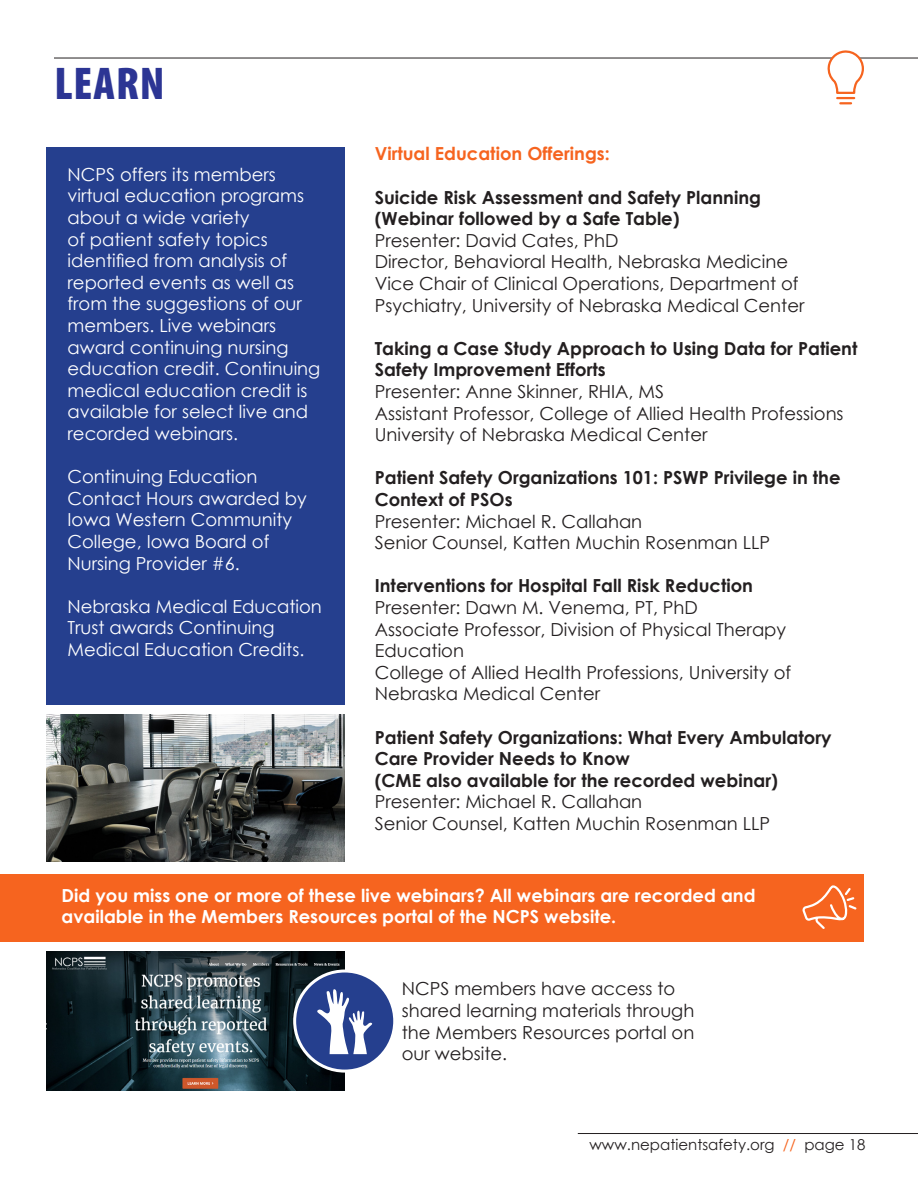
<style>
.page{position:relative;width:918px;height:1188px;background:#fff}
.page>*{position:absolute;margin:0;border:0;box-sizing:border-box;transform-origin:0 0}
.t1{font:900 condensed 46.05px "Myriad Pro";letter-spacing:.02em;color:#2c3594}
.t2{font:18px/21.6px "Century Gothic";color:#231f20}
.t3{font:18px/21.6px "Century Gothic";color:#fff}
.t4{font:700 18px/21.6px "Century Gothic";color:#231f20}
.t5{font:700 18px/21.6px "Century Gothic";color:#fff}
.t6{font:700 18px "Century Gothic";color:#f6641f}
.t7{font:15px "Century Gothic";color:#231f20}
.s1{color:#f6641f}
</style>
<div class="page">
<hr style="left:54px;top:58px;width:864px;height:1px;background:#231f20">
<hr style="left:578px;top:1133px;width:340px;height:1px;background:#231f20">
<div style="left:46px;top:147px;width:299px;height:557px;background:#253f8e"></div>
<div style="left:0;top:874px;width:864px;height:68px;background:#f6641f"></div>
<svg style="left:827px;top:50px;width:38px;height:55px"></svg>
<svg style="left:802px;top:885px;width:55px;height:44px"></svg>
<img style="left:46px;top:714px;width:299px;height:147px">
<img style="left:46px;top:952px;width:299px;height:138px">
<div style="left:295px;top:971px;width:100px;height:100px;background:#253f8e;border-radius:50%"></div>
<div style="left:293px;top:970px;width:103px;height:103px;border:3px solid #fff;border-radius:50%"></div>
<svg style="left:317px;top:989px;width:56px;height:65px"></svg>
<p class="t1" style="left:54px;top:54px;width:112px">LEARN</p>
<p class="t3" style="left:68px;top:163px;width:254px">NCPS offers its members virtual education programs about a wide variety<br>of patient safety topics identified from analysis of reported events as well as from the suggestions of our members. Live webinars award continuing nursing education credit. Continuing medical education credit is available for select live and recorded webinars.</p>
<p class="t3" style="left:68px;top:466px;width:241px">Continuing Education<br>Contact Hours awarded by<br>Iowa Western Community<br>College, Iowa Board of<br>Nursing Provider #6.</p>
<p class="t3" style="left:68px;top:595px;width:256px">Nebraska Medical Education<br>Trust awards Continuing<br>Medical Education Credits.</p>
<p class="t6" style="left:375px;top:140px;width:237px">Virtual Education Offerings:</p>
<p class="t4" style="left:375px;top:185px;width:388px">Suicide Risk Assessment and Safety Planning</p>
<p class="t4" style="left:375px;top:207px;width:306px">(Webinar followed by a Safe Table)</p>
<p class="t2" style="left:375px;top:229px;width:245px">Presenter: David Cates, PhD</p>
<p class="t2" style="left:375px;top:251px;width:415px">Director, Behavioral Health, Nebraska Medicine</p>
<p class="t2" style="left:375px;top:272px;width:431px">Vice Chair of Clinical Operations, Department of<br>Psychiatry, University of Nebraska Medical Center</p>
<p class="t4" style="left:375px;top:337px;width:484px">Taking a Case Study Approach to Using Data for Patient<br>Safety Improvement Efforts</p>
<p class="t2" style="left:375px;top:380px;width:291px">Presenter: Anne Skinner, RHIA, MS</p>
<p class="t2" style="left:375px;top:402px;width:470px">Assistant Professor, College of Allied Health Professions</p>
<p class="t2" style="left:375px;top:424px;width:334px">University of Nebraska Medical Center</p>
<p class="t4" style="left:375px;top:466px;width:467px">Patient Safety Organizations 101: PSWP Privilege in the<br>Context of PSOs</p>
<p class="t2" style="left:375px;top:510px;width:269px">Presenter: Michael R. Callahan</p>
<p class="t2" style="left:375px;top:532px;width:397px">Senior Counsel, Katten Muchin Rosenman LLP</p>
<p class="t4" style="left:375px;top:574px;width:380px">Interventions for Hospital Fall Risk Reduction</p>
<p class="t2" style="left:375px;top:596px;width:325px">Presenter: Dawn M. Venema, PT, PhD</p>
<p class="t2" style="left:375px;top:618px;width:413px">Associate Professor, Division of Physical Therapy<br>Education</p>
<p class="t2" style="left:375px;top:661px;width:418px">College of Allied Health Professions, University of<br>Nebraska Medical Center</p>
<p class="t4" style="left:375px;top:725px;width:458px">Patient Safety Organizations: What Every Ambulatory<br>Care Provider Needs to Know</p>
<p class="t4" style="left:375px;top:769px;width:405px">(CME also available for the recorded webinar)</p>
<p class="t2" style="left:375px;top:791px;width:269px">Presenter: Michael R. Callahan</p>
<p class="t2" style="left:375px;top:812px;width:397px">Senior Counsel, Katten Muchin Rosenman LLP</p>
<p class="t5" style="left:62px;top:883px;width:696px">Did you miss one or more of these live webinars? All webinars are recorded and available in the Members Resources portal of the NCPS website.</p>
<p class="t2" style="left:402px;top:978px;width:294px">NCPS members have access to shared learning materials through the Members Resources portal on our website.</p>
<p class="t7" style="left:589px;top:1134px;width:278px">www.nepatientsafety.org <span class="s1">//</span> page 18</p>
</div>
